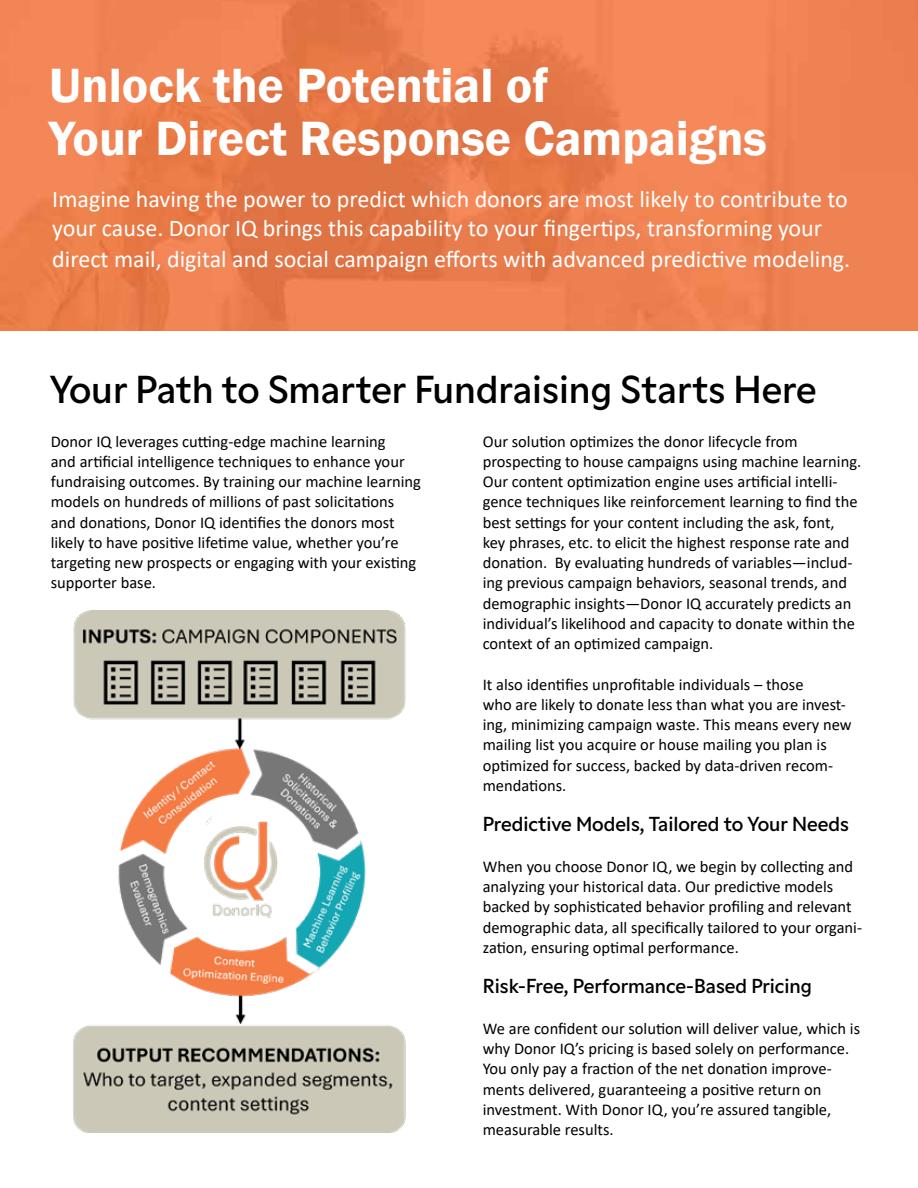
<style>
.page{position:relative;width:918px;height:1188px;background:#fff}
.page>*{position:absolute;margin:0;border:0;box-sizing:border-box;transform-origin:0 0}
.t1{font:600 49.5px/52.5px "Franklin Gothic";color:#fff}
.t2{font:37.5px "Gamay";color:#000}
.t3{font:24px/29.7px "Calibri";color:#fff}
.t4{font:19.5px "Gamay";letter-spacing:-.005em;color:#000}
.t5{font:16.5px/20.2px "Calibri";color:#000}
</style>
<div class="page">
<img style="left:0;top:0;width:918px;height:330px">
<img style="left:73px;top:611px;width:333px;height:522px">
<h1 class="t1" style="left:49px;top:60px;width:719px">Unlock the Potential of<br>Your Direct Response Campaigns</h1>
<p class="t3" style="left:52px;top:184px;width:799px">Imagine having the power to predict which donors are most likely to contribute to your cause. Donor IQ brings this capability to your fingertips, transforming your direct mail, digital and social campaign efforts with advanced predictive modeling.</p>
<h2 class="t2" style="left:50px;top:360px;width:768px">Your Path to Smarter Fundraising Starts Here</h2>
<p class="t5" style="left:51px;top:431px;width:372px">Donor IQ leverages cutting-edge machine learning<br>and artificial intelligence techniques to enhance your fundraising outcomes. By training our machine learning models on hundreds of millions of past solicitations and donations, Donor IQ identifies the donors most likely to have positive lifetime value, whether you’re targeting new prospects or engaging with your existing supporter base.</p>
<p class="t5" style="left:483px;top:431px;width:380px">Our solution optimizes the donor lifecycle from prospecting to house campaigns using machine learning.<br>Our content optimization engine uses artificial intelli&shy;gence techniques like reinforcement learning to find the best settings for your content including the ask, font, key phrases, etc. to elicit the highest response rate and donation. By evaluating hundreds of variables—includ&shy;ing previous campaign behaviors, seasonal trends, and demographic insights—Donor IQ accurately predicts an individual’s likelihood and capacity to donate within the context of an optimized campaign.</p>
<p class="t5" style="left:483px;top:674px;width:370px">It also identifies unprofitable individuals – those<br>who are likely to donate less than what you are invest&shy;ing, minimizing campaign waste. This means every new mailing list you acquire or house mailing you plan is optimized for success, backed by data-driven recom&shy;mendations.</p>
<p class="t4" style="left:483px;top:809px;width:368px">Predictive Models, Tailored to Your Needs</p>
<p class="t5" style="left:483px;top:856px;width:381px">When you choose Donor IQ, we begin by collecting and analyzing your historical data. Our predictive models backed by sophisticated behavior profiling and relevant demographic data, all specifically tailored to your organi&shy;zation, ensuring optimal performance.</p>
<p class="t4" style="left:483px;top:971px;width:331px">Risk-Free, Performance-Based Pricing</p>
<p class="t5" style="left:483px;top:1018px;width:379px">We are confident our solution will deliver value, which is why Donor IQ’s pricing is based solely on performance.<br>You only pay a fraction of the net donation improve&shy;ments delivered, guaranteeing a positive return on investment. With Donor IQ, you’re assured tangible, measurable results.</p>
</div>
